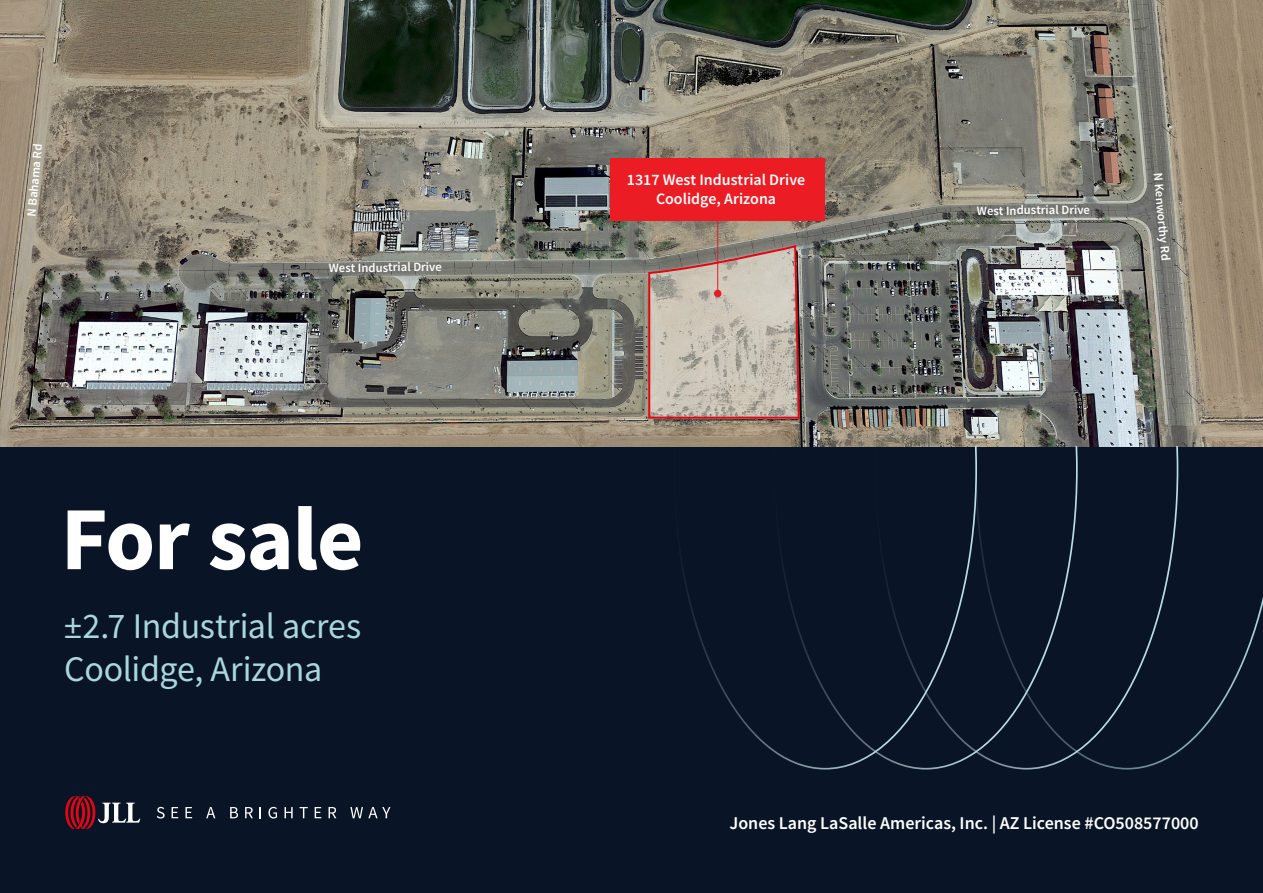
<style>
.page{position:relative;width:1263px;height:893px;background:#091526}
.page>*{position:absolute;margin:0;border:0;box-sizing:border-box;transform-origin:0 0}
.Heading_-_60pt{font:700 90px "Source Sans Pro";letter-spacing:-.015em;color:#fff}
.Heading_-_24pt{font:36px "Source Sans Pro";letter-spacing:-.01em;color:#a9d6e0}
.URL{font:600 18px "Source Sans Pro";color:#fff}
.t1{font:600 15.9px/19.2px "Source Sans Pro";color:#fff;text-align:center}
.t2{font:600 12.6px "Source Sans Pro";letter-spacing:-.01em;color:#fff}
</style>
<div class="page">
<img style="left:0;top:0;width:1263px;height:446px">
<div style="left:610px;top:159px;width:215px;height:62px;background:#ec1c24"></div>
<svg style="left:647px;top:59px;width:154px;height:361px"></svg>
<svg style="left:1178px;top:446px;width:85px;height:306px"></svg>
<svg style="left:1078px;top:446px;width:100px;height:323px"></svg>
<svg style="left:977px;top:446px;width:101px;height:323px"></svg>
<svg style="left:674px;top:446px;width:303px;height:323px"></svg>
<svg style="left:157px;top:807px;width:8px;height:11px"></svg>
<svg style="left:172px;top:807px;width:6px;height:11px"></svg>
<svg style="left:185px;top:807px;width:7px;height:11px"></svg>
<svg style="left:206px;top:807px;width:9px;height:11px"></svg>
<svg style="left:230px;top:807px;width:8px;height:11px"></svg>
<svg style="left:245px;top:807px;width:8px;height:11px"></svg>
<svg style="left:268px;top:807px;width:9px;height:11px"></svg>
<svg style="left:285px;top:807px;width:8px;height:11px"></svg>
<svg style="left:300px;top:807px;width:8px;height:11px"></svg>
<svg style="left:315px;top:807px;width:6px;height:11px"></svg>
<svg style="left:329px;top:807px;width:7px;height:11px"></svg>
<svg style="left:350px;top:807px;width:40px;height:11px"></svg>
<svg style="left:65px;top:797px;width:75px;height:32px"></svg>
<p class="t2" style="left:23px;top:216px;width:74px;rotate:-85deg">N Bahama Rd</p>
<p class="t2" style="left:329px;top:259px;width:115px">West Industrial Drive</p>
<p class="Heading_-_60pt" style="left:61px;top:478px;width:304px">For sale</p>
<p class="Heading_-_24pt" style="left:64px;top:603px;width:298px">±2.7 Industrial acres</p>
<p class="Heading_-_24pt" style="left:64px;top:646px;width:259px">Coolidge, Arizona</p>
<p class="t1" style="left:627px;top:169px;width:180px">1317 West Industrial Drive<br>Coolidge, Arizona</p>
<p class="t2" style="left:977px;top:202px;width:115px">West Industrial Drive</p>
<p class="t2" style="left:1166px;top:172px;width:90px;rotate:85deg">N Kenworthy Rd</p>
<p class="URL" style="left:729px;top:811px;width:471px">Jones Lang LaSalle Americas, Inc. | AZ License #CO508577000</p>
</div>
